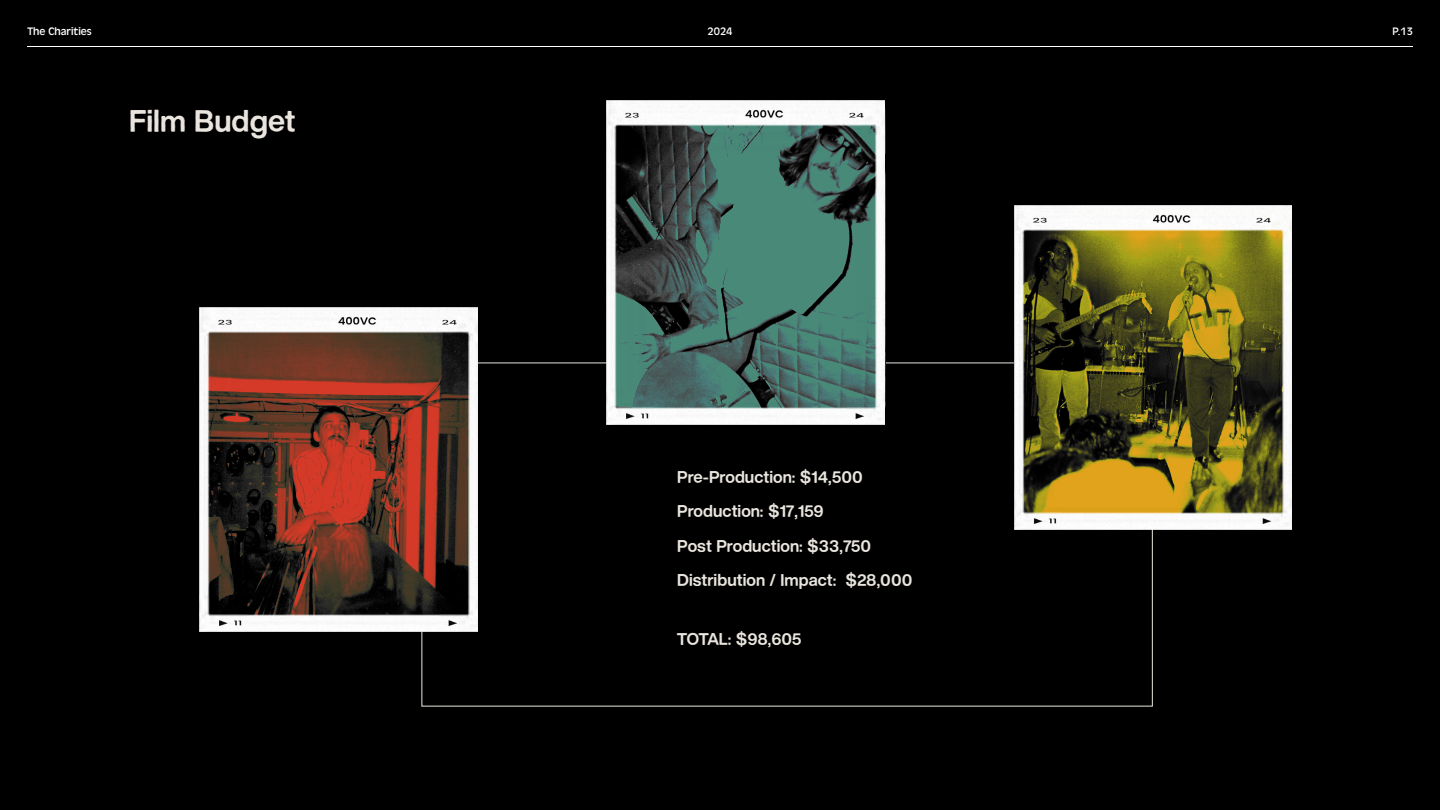
<style>
.page{position:relative;width:1440px;height:810px;background:#000}
.page>*{position:absolute;margin:0;border:0;box-sizing:border-box;transform-origin:0 0}
.t1{font:31.5px "Printvetica";color:#eae6df}
.t2{font:17.25px/34.5px "Printvetica";color:#eae6df}
.t3{font:17.25px "Printvetica";letter-spacing:-.02em;color:#eae6df}
.t4{font:11.25px "Antique Oli";color:#fff}
</style>
<div class="page">
<hr style="left:27px;top:46px;width:1386px;height:1px;background:#fff">
<img style="left:607px;top:100px;width:277px;height:325px">
<img style="left:1014px;top:205px;width:277px;height:325px">
<img style="left:200px;top:308px;width:277px;height:324px">
<p class="t4" style="left:27px;top:25px;width:66px">The Charities</p>
<p class="t4" style="left:707px;top:25px;width:27px">2024</p>
<p class="t4" style="left:1393px;top:25px;width:22px">P.13</p>
<h1 class="t1" style="left:129px;top:104px;width:168px">Film Budget</h1>
<p class="t2" style="left:677px;top:460px;width:237px">Pre-Production: $14,500<br>Production: $17,159<br>Post Production: $33,750<br>Distribution / Impact: $28,000</p>
<p class="t3" style="left:677px;top:629px;width:126px">TOTAL: $98,605</p>
</div>
